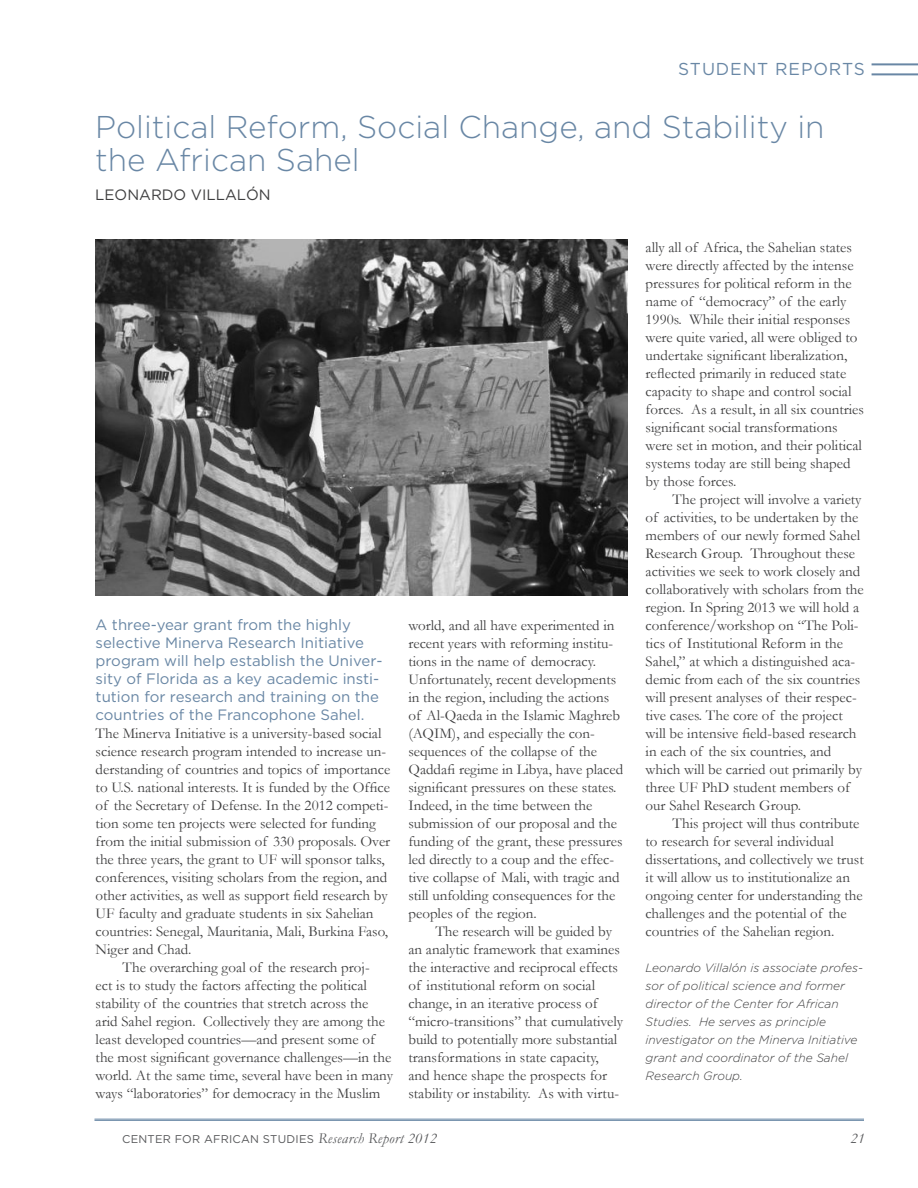
<style>
.page{position:relative;width:918px;height:1188px;background:#fff}
.page>*{position:absolute;margin:0;border:0;box-sizing:border-box;transform-origin:0 0}
.Large_Header{font:300 31.5px/33px "Gotham";color:#6987a5}
.Small_Header-Thin{font:17.25px "Gotham";letter-spacing:.05em;color:#6987a5}
.t1{font:15px/18px "Garamond";color:#3e3e3f}
.t2{font:15px "Gotham";color:#3e3e3f}
.t3{font:italic 15px "Garamond";color:#57585a}
.t4{font:italic 300 12px/18px "Gotham";color:#3e3e3f}
.t5{font:11.25px "Gotham";letter-spacing:.02em;color:#57585a}
.s1{font-family:"Gotham";color:#6987a5}
.s2{font-family:"Garamond";font-style:italic;font-size:15px}
</style>
<div class="page">
<hr style="left:94px;top:1119px;width:770px;height:1px;background:#6987a5">
<hr style="left:94px;top:1120px;width:770px;height:1px;background:#6987a5">
<hr style="left:872px;top:73px;width:46px;height:2px;background:#6987a5">
<hr style="left:872px;top:63px;width:46px;height:2px;background:#6987a5">
<img style="left:96px;top:239px;width:532px;height:357px">
<p class="Small_Header-Thin" style="left:678px;top:60px;width:188px">STUDENT REPORTS</p>
<p class="Large_Header" style="left:95px;top:110px;width:731px">Political Reform, Social Change, and Stability in the African Sahel</p>
<p class="t2" style="left:95px;top:186px;width:177px">LEONARDO VILLALÓN</p>
<p class="t1" style="left:96px;top:616px;width:296px"><span class="s1">A three-year grant from the highly selective Minerva Research Initiative program will help establish the Univer&shy;sity of Florida as a key academic insti&shy;tution for research and training on the countries of the Francophone Sahel.<br></span>The Minerva Initiative is a university-based social science research program intended to increase un&shy;derstanding of countries and topics of importance to U.S. national interests. It is funded by the Office of the Secretary of Defense. In the 2012 competi&shy;tion some ten projects were selected for funding from the initial submission of 330 proposals. Over the three years, the grant to UF will sponsor talks, conferences, visiting scholars from the region, and other activities, as well as support field research by UF faculty and graduate students in six Sahelian countries: Senegal, Mauritania, Mali, Burkina Faso, Niger and Chad.</p>
<p class="t1" style="left:96px;top:958px;width:299px;text-indent:27px">The overarching goal of the research proj-<br>ect is to study the factors affecting the political stability of the countries that stretch across the arid Sahel region. Collectively they are among the least developed countries—and present some of the most significant governance challenges—in the world. At the same time, several have been in many ways “laboratories” for democracy in the Muslim</p>
<p class="t1" style="left:408px;top:616px;width:216px">world, and all have experimented in recent years with reforming institu&shy;tions in the name of democracy.<br>Unfortunately, recent developments in the region, including the actions of Al-Qaeda in the Islamic Maghreb (AQIM), and especially the con&shy;sequences of the collapse of the Qaddafi regime in Libya, have placed significant pressures on these states.<br>Indeed, in the time between the submission of our proposal and the funding of the grant, these pressures led directly to a coup and the effec&shy;tive collapse of Mali, with tragic and still unfolding consequences for the peoples of the region.</p>
<p class="t1" style="left:408px;top:922px;width:216px;text-indent:27px">The research will be guided by an analytic framework that examines the interactive and reciprocal effects of institutional reform on social change, in an iterative process of “micro-transitions” that cumulatively build to potentially more substantial transformations in state capacity, and hence shape the prospects for stability or instability. As with virtu-</p>
<p class="t1" style="left:646px;top:238px;width:220px">ally all of Africa, the Sahelian states were directly affected by the intense pressures for political reform in the name of “democracy” of the early 1990s. While their initial responses were quite varied, all were obliged to undertake significant liberalization, reflected primarily in reduced state capacity to shape and control social forces. As a result, in all six countries significant social transformations were set in motion, and their political systems today are still being shaped by those forces.</p>
<p class="t1" style="left:646px;top:490px;width:220px;text-indent:27px">The project will involve a variety of activities, to be undertaken by the members of our newly formed Sahel Research Group. Throughout these activities we seek to work closely and collaboratively with scholars from the region. In Spring 2013 we will hold a conference/workshop on “The Poli&shy;tics of Institutional Reform in the Sahel,” at which a distinguished aca&shy;demic from each of the six countries will present analyses of their respec&shy;tive cases. The core of the project will be intensive field-based research in each of the six countries, and which will be carried out primarily by three UF PhD student members of our Sahel Research Group.</p>
<p class="t1" style="left:646px;top:814px;width:220px;text-indent:27px">This project will thus contribute to research for several individual dissertations, and collectively we trust it will allow us to institutionalize an ongoing center for understanding the challenges and the potential of the countries of the Sahelian region.</p>
<p class="t4" style="left:646px;top:959px;width:219px">Leonardo Villalón is associate profes&shy;sor of political science and former director of the Center for African Studies. He serves as principle investigator on the Minerva Initiative grant and coordinator of the Sahel Research Group.</p>
<p class="t5" style="left:122px;top:1133px;width:316px">CENTER FOR AFRICAN STUDIES <span class="s2">Research Report 2012</span></p>
<p class="t3" style="left:850px;top:1129px;width:16px">21</p>
</div>
